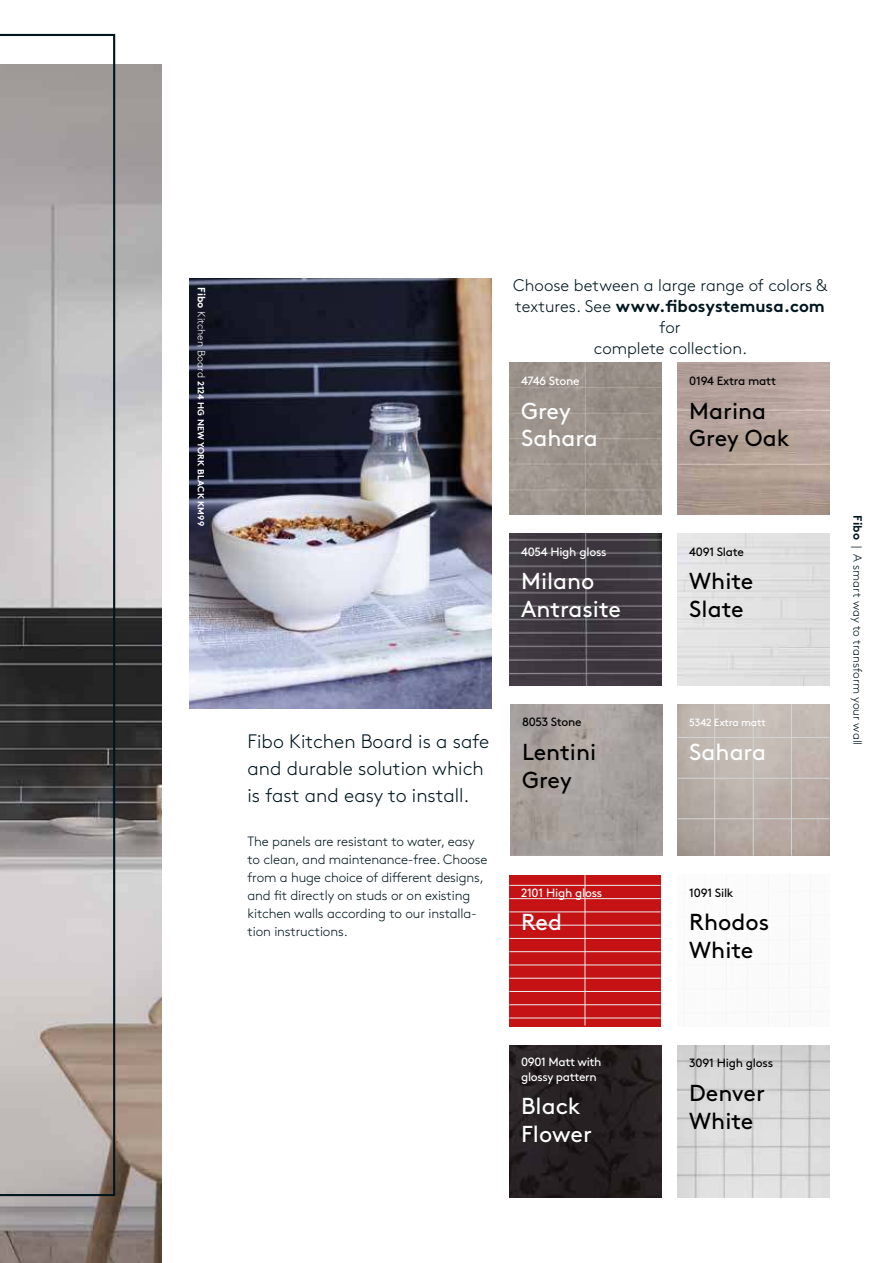
<style>
.page{position:relative;width:893px;height:1263px;background:#fff}
.page>*{position:absolute;margin:0;border:0;box-sizing:border-box;transform-origin:0 0}
.t1{font:23.1px/27.8px "Brown";color:#000}
.t2{font:23.1px/27.8px "Brown";color:#fff}
.t3{font:300 19.5px/27px "Brown";color:#00161f}
.t4{font:300 16.8px/21px "Brown";color:#00161f;text-align:center}
.t5{font:300 13.5px/18px "Brown";letter-spacing:-.01em;color:#00161f}
.t6{font:12px/14.7px "Brown";letter-spacing:-.025em;color:#fff}
.t7{font:12px "Brown";letter-spacing:-.02em;color:#000}
.t8{font:300 12px "Brown";color:#00161f}
.t9{font:10.5px "Brown";letter-spacing:-.02em;color:#fff}
.t10{font:700 9px "Brown";color:#fff}
.s1{font-size:10.5px}
.s2{font-weight:300;font-size:10.5px}
.s3{font-weight:700}
</style>
<div class="page">
<img style="left:0;top:65px;width:161px;height:1198px">
<svg style="left:0;top:34px;width:115px;height:1162px;background:#a29f9e"></svg>
<img style="left:189px;top:278px;width:303px;height:430px">
<img style="left:509px;top:363px;width:152px;height:152px">
<img style="left:509px;top:534px;width:152px;height:151px">
<img style="left:510px;top:704px;width:152px;height:152px">
<div style="left:509px;top:875px;width:152px;height:151px;background:#c51315"></div>
<hr style="left:509px;top:1018px;width:151px;height:1px;background:#ededed">
<hr style="left:509px;top:1004px;width:151px;height:1px;background:#ededed">
<hr style="left:509px;top:991px;width:151px;height:1px;background:#ededed">
<hr style="left:509px;top:978px;width:151px;height:1px;background:#ededed">
<hr style="left:509px;top:964px;width:151px;height:1px;background:#ededed">
<hr style="left:509px;top:951px;width:151px;height:1px;background:#ededed">
<hr style="left:509px;top:938px;width:151px;height:1px;background:#ededed">
<hr style="left:509px;top:925px;width:151px;height:1px;background:#ededed">
<hr style="left:509px;top:911px;width:151px;height:1px;background:#ededed">
<hr style="left:509px;top:898px;width:151px;height:1px;background:#ededed">
<hr style="left:509px;top:885px;width:151px;height:1px;background:#ededed">
<hr style="left:585px;top:875px;width:1px;height:150px;background:#ededed">
<img style="left:509px;top:1045px;width:152px;height:152px">
<img style="left:677px;top:704px;width:152px;height:152px">
<hr style="left:677px;top:818px;width:152px;height:1px;background:#d4d4d4">
<hr style="left:677px;top:778px;width:152px;height:1px;background:#d4d4d4">
<hr style="left:677px;top:737px;width:152px;height:1px;background:#d4d4d4">
<hr style="left:753px;top:704px;width:1px;height:152px;background:#d4d4d4">
<hr style="left:791px;top:704px;width:1px;height:152px;background:#d4d4d4">
<hr style="left:714px;top:704px;width:1px;height:151px;background:#d4d4d4">
<img style="left:677px;top:1045px;width:152px;height:152px">
<p class="t10" style="left:204px;top:287px;width:240px;rotate:90deg"><span class="s1">Fibo</span> <span class="s2">Kitchen Board</span> 2124 HG NEW YORK BLACK KM99</p>
<p class="t4" style="left:513px;top:277px;width:315px">Choose between a large range of colors &amp; textures. See <span class="s3">www.fibosystemusa.com </span>for<br>complete collection.</p>
<p class="t6" style="left:521px;top:375px;width:60px">4746 Stone</p>
<h1 class="t2" style="left:521px;top:399px;width:78px">Grey<br>Sahara</h1>
<p class="t7" style="left:689px;top:376px;width:88px">0194 Extra matt</p>
<h1 class="t1" style="left:689px;top:399px;width:102px">Marina<br>Grey Oak</h1>
<p class="t6" style="left:521px;top:545px;width:87px">4054 High gloss</p>
<h1 class="t2" style="left:521px;top:570px;width:101px">Milano<br>Antrasite</h1>
<h2 class="t3" style="left:248px;top:730px;width:243px">Fibo Kitchen Board is a safe and durable solution which is fast and easy to install.</h2>
<p class="t5" style="left:248px;top:834px;width:242px">The panels are resistant to water, easy to clean, and maintenance-free. Choose from a huge choice of diferent designs, and it directly on studs or on existing kitchen walls according to our installa&shy;tion instructions.</p>
<p class="t7" style="left:522px;top:718px;width:61px">8053 Stone</p>
<h1 class="t1" style="left:522px;top:740px;width:76px">Lentini<br>Grey</h1>
<p class="t6" style="left:521px;top:887px;width:83px">2101 High gloss</p>
<h1 class="t2" style="left:521px;top:911px;width:43px">Red</h1>
<p class="t7" style="left:689px;top:547px;width:56px">4091 Slate</p>
<h1 class="t1" style="left:689px;top:570px;width:66px">White<br>Slate</h1>
<p class="t9" style="left:689px;top:719px;width:78px">5342 Extra matt</p>
<h1 class="t2" style="left:689px;top:740px;width:78px">Sahara</h1>
<p class="t7" style="left:689px;top:888px;width:46px">1091 Silk</p>
<h1 class="t1" style="left:689px;top:911px;width:81px">Rhodos<br>White</h1>
<p class="t8" style="left:862px;top:515px;width:231px;rotate:90deg"><span class="s3">Fibo</span> | A smart way to transform your wall</p>
<p class="t6" style="left:521px;top:1056px;width:82px">0901 Matt with glossy pattern</p>
<h1 class="t2" style="left:521px;top:1095px;width:72px">Black<br>Flower</h1>
<p class="t7" style="left:689px;top:1059px;width:85px">3091 High gloss</p>
<h1 class="t1" style="left:689px;top:1082px;width:77px">Denver<br>White</h1>
</div>
